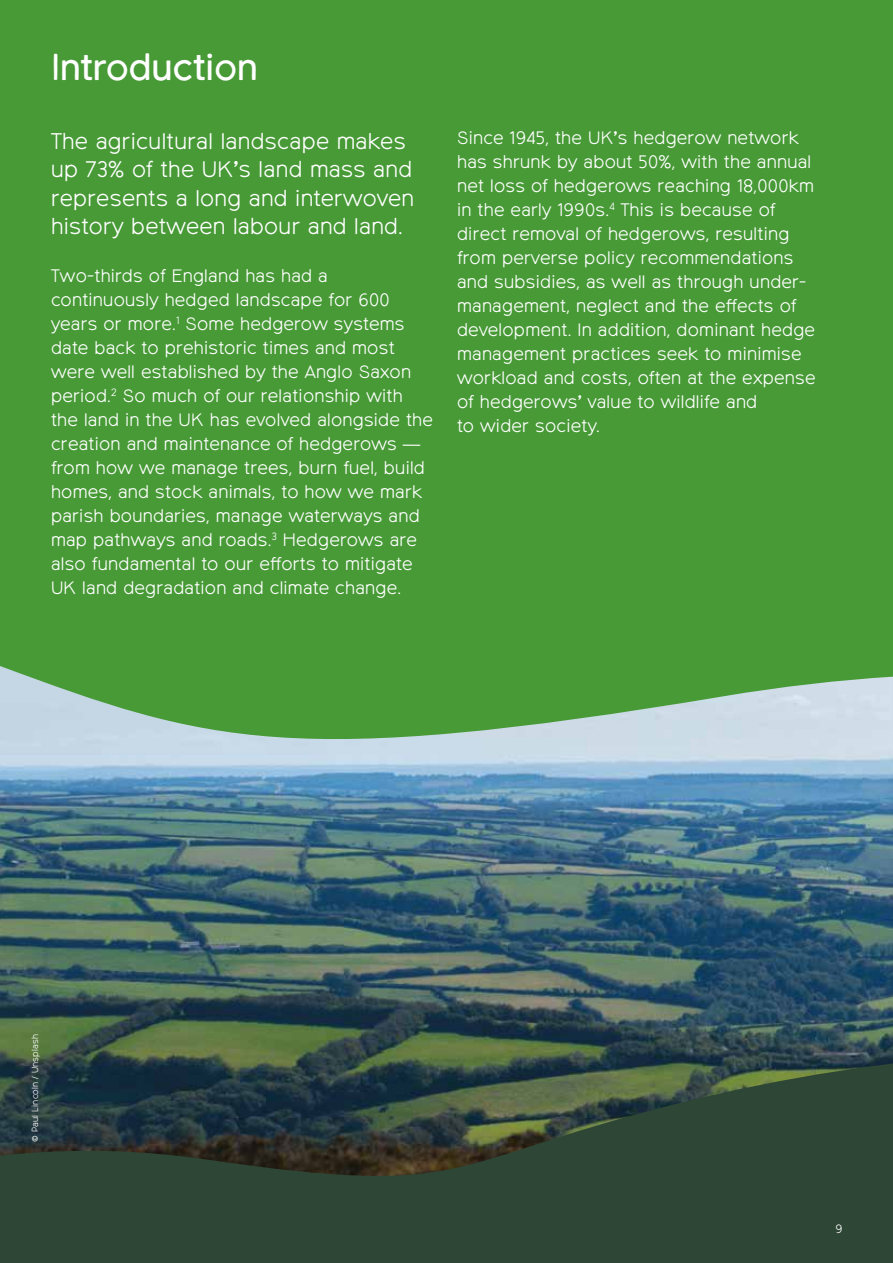
<style>
.page{position:relative;width:893px;height:1263px;background:#fff}
.page>*{position:absolute;margin:0;border:0;box-sizing:border-box;transform-origin:0 0}
.t1{font:37.5px "Northwoods";letter-spacing:-.015em;color:#fff}
.t2{font:300 22.5px/28.5px "Northwoods";letter-spacing:.015em;color:#fff}
.t3{font:300 18px/24px "Northwoods";letter-spacing:.015em;color:#fff}
.t4{font:300 12px "Northwoods";color:#fff}
.t5{font:300 9px "Northwoods";letter-spacing:.015em;color:#fff}
</style>
<div class="page">
<div style="left:0;top:0;width:893px;height:846px;background:#479a36"></div>
<img style="left:0;top:666px;width:893px;height:379px">
<svg style="left:0;top:1045px;width:893px;height:218px;background:#304538"></svg>
<h1 class="t1" style="left:51px;top:45px;width:208px">Introduction</h1>
<p class="t2" style="left:51px;top:127px;width:365px">The agricultural landscape makes up 73% of the UK’s land mass and represents a long and interwoven history between labour and land.</p>
<p class="t3" style="left:51px;top:264px;width:383px">Two-thirds of England has had a continuously hedged landscape for 600 years or more.<sup>1</sup> Some hedgerow systems date back to prehistoric times and most were well established by the Anglo Saxon period.<sup>2</sup> So much of our relationship with the land in the UK has evolved alongside the creation and maintenance of hedgerows — from how we manage trees, burn fuel, build homes, and stock animals, to how we mark parish boundaries, manage waterways and map pathways and roads.<sup>3</sup> Hedgerows are also fundamental to our efforts to mitigate UK land degradation and climate change.</p>
<p class="t3" style="left:457px;top:127px;width:360px">Since 1945, the UK’s hedgerow network has shrunk by about 50%, with the annual net loss of hedgerows reaching 18,000km in the early 1990s.<sup>4</sup> This is because of direct removal of hedgerows, resulting from perverse policy recommendations and subsidies, as well as through under&shy;management, neglect and the effects of development. In addition, dominant hedge management practices seek to minimise workload and costs, often at the expense of hedgerows’ value to wildlife and<br>to wider society.</p>
<p class="t5" style="left:30px;top:1142px;width:109px;rotate:-90deg">© Paul Lincoln / Unsplash</p>
<p class="t4" style="left:836px;top:1222px;width:8px">9</p>
</div>
